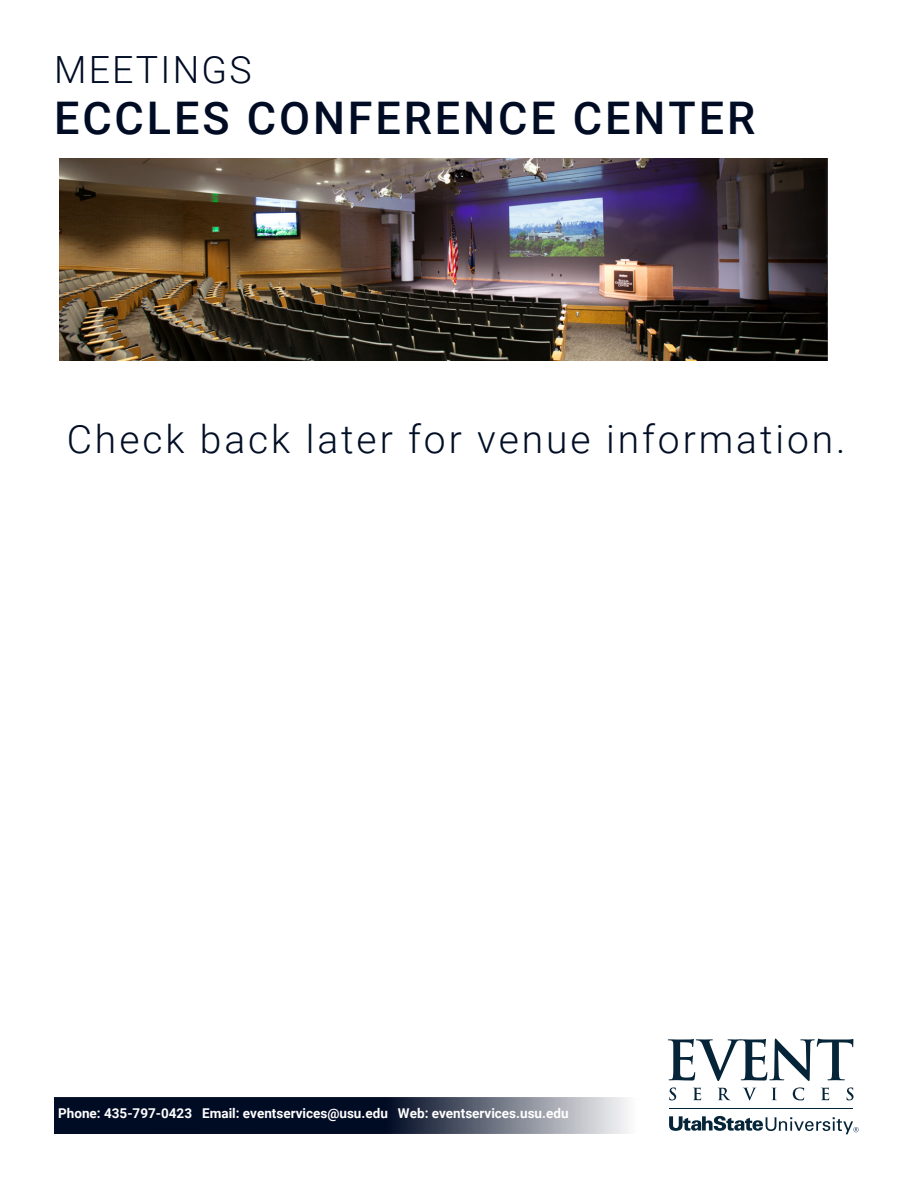
<style>
.page{position:relative;width:918px;height:1188px;background:#fff}
.page>*{position:absolute;margin:0;border:0;box-sizing:border-box;transform-origin:0 0}
.t1{font:500 45px "Roboto";letter-spacing:.065em;color:#000b24}
.t2{font:300 39px "Roboto";letter-spacing:.075em;color:#000e25}
.t3{font:300 37.5px "Roboto";letter-spacing:.06em;color:#000b24}
.body_sub_header{font:700 13.5px "Roboto";color:#fff}
</style>
<div class="page">
<svg style="left:54px;top:1097px;width:574px;height:37px;background:#343c50"></svg>
<svg style="left:669px;top:1087px;width:7px;height:13px"></svg>
<svg style="left:693px;top:1088px;width:8px;height:12px"></svg>
<svg style="left:718px;top:1088px;width:13px;height:12px"></svg>
<svg style="left:743px;top:1088px;width:13px;height:12px"></svg>
<svg style="left:772px;top:1088px;width:5px;height:12px"></svg>
<svg style="left:793px;top:1087px;width:11px;height:13px"></svg>
<svg style="left:821px;top:1088px;width:8px;height:12px"></svg>
<svg style="left:847px;top:1087px;width:7px;height:13px"></svg>
<svg style="left:668px;top:1039px;width:185px;height:42px"></svg>
<hr style="left:669px;top:1108px;width:184px;height:1px;background:#052438">
<svg style="left:669px;top:1116px;width:190px;height:18px"></svg>
<img style="left:60px;top:158px;width:768px;height:202px">
<p class="t3" style="left:54px;top:43px;width:199px">MEETINGS</p>
<p class="t1" style="left:54px;top:86px;width:703px">ECCLES CONFERENCE CENTER</p>
<h2 class="t2" style="left:67px;top:412px;width:780px">Check back later for venue information.</h2>
<p class="body_sub_header" style="left:58px;top:1104px;width:512px">Phone: 435-797-0423 Email: eventservices@usu.edu Web: eventservices.usu.edu</p>
</div>
